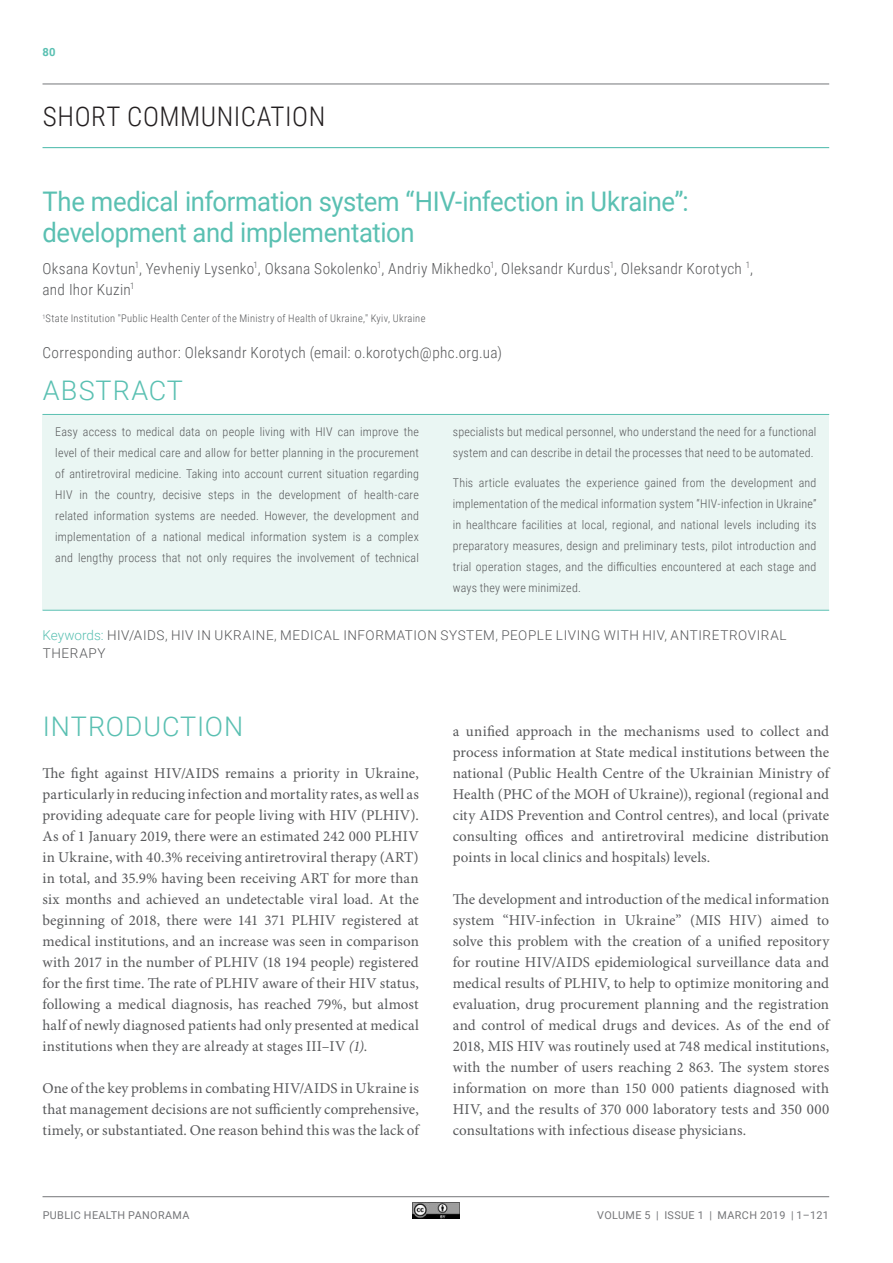
<style>
.page{position:relative;width:893px;height:1263px;background:#fff}
.page>*{position:absolute;margin:0;border:0;box-sizing:border-box;transform-origin:0 0}
.HEAD_B_variable{font:27px/31.5px "Roboto";letter-spacing:-.015em;color:#5ac0b2;scale:.95 1}
.HEAD_B{font:300 27px "Roboto";letter-spacing:.03em;color:#5ac0b2}
.HEAD_A{font:300 27px "Roboto Condensed";letter-spacing:.02em;color:#231f20}
.Author{font:300 15.3px/21px "Roboto Condensed";letter-spacing:.02em;color:#57585a}
.BODY_TEXT{font:15px/21px "Minion Pro";letter-spacing:.005em;color:#57585a;text-align:justify}
.KEYWORDS{font:300 13.5px/18px "Roboto";letter-spacing:.04em;color:#57585a}
.ABSTRACT{font:300 12px/21px "Roboto Condensed";letter-spacing:.015em;color:#57585a;text-align:justify}
.t1{font:700 11.25px "Roboto";color:#5ac0b2}
.t2{font:10.8px "Roboto";letter-spacing:.035em;color:#757679}
.Footnote_author{font:300 10.5px "Roboto Condensed";letter-spacing:.03em;color:#57585a}
.s1{color:#5ac0b2}
.s2{font-style:italic}
</style>
<div class="page">
<hr style="left:43px;top:84px;width:786px;height:1px;background:#757679">
<hr style="left:43px;top:1196px;width:786px;height:1px;background:#757679">
<img style="left:413px;top:1202px;width:46px;height:16px">
<hr style="left:43px;top:147px;width:786px;height:1px;background:#5ac0b2">
<div style="left:43px;top:414px;width:786px;height:196px;background:#eaf6f3"></div>
<hr style="left:43px;top:414px;width:786px;height:1px;background:#5ac0b2">
<hr style="left:43px;top:610px;width:786px;height:1px;background:#5ac0b2">
<p class="t1" style="left:43px;top:44px;width:15px">80</p>
<p class="HEAD_A" style="left:43px;top:97px;width:284px">SHORT COMMUNICATION</p>
<p class="HEAD_B_variable" style="left:43px;top:184px;width:682px">The medical information system “HIV-infection in Ukraine”: development and implementation</p>
<p class="Author" style="left:43px;top:257px;width:712px">Oksana Kovtun<sup>1</sup>, Yevheniy Lysenko<sup>1</sup>, Oksana Sokolenko<sup>1</sup>, Andriy Mikhedko<sup>1</sup>, Oleksandr Kurdus<sup>1</sup>, Oleksandr Korotych <sup>1</sup>, and Ihor Kuzin<sup>1</sup></p>
<p class="Footnote_author" style="left:43px;top:311px;width:384px"><sup>1</sup>State Institution "Public Health Center of the Ministry of Health of Ukraine," Kyiv, Ukraine</p>
<p class="Author" style="left:43px;top:341px;width:461px">Corresponding author: Oleksandr Korotych (email: o.korotych@phc.org.ua)</p>
<p class="HEAD_B" style="left:43px;top:371px;width:142px">ABSTRACT</p>
<p class="ABSTRACT" style="left:55px;top:421px;width:365px">Easy access to medical data on people living with HIV can improve the level of their medical care and allow for better planning in the procurement of antiretroviral medicine. Taking into account current situation regarding HIV in the country, decisive steps in the development of health-care related information systems are needed. However, the development and implementation of a national medical information system is a complex and lengthy process that not only requires the involvement of technical</p>
<p class="ABSTRACT" style="left:453px;top:421px;width:365px">specialists but medical personnel, who understand the need for a functional system and can describe in detail the processes that need to be automated.</p>
<p class="ABSTRACT" style="left:453px;top:471px;width:365px">This article evaluates the experience gained from the development and implementation of the medical information system “HIV-infection in Ukraine” in healthcare facilities at local, regional, and national levels including its preparatory measures, design and preliminary tests, pilot introduction and trial operation stages, and the difficulties encountered at each stage and ways they were minimized.</p>
<p class="KEYWORDS" style="left:43px;top:625px;width:746px"><span class="s1">Keywords:</span> HIV/AIDS, HIV IN UKRAINE, MEDICAL INFORMATION SYSTEM, PEOPLE LIVING WITH HIV, ANTIRETROVIRAL<br>THERAPY</p>
<p class="HEAD_B" style="left:43px;top:707px;width:202px">INTRODUCTION</p>
<p class="BODY_TEXT" style="left:43px;top:763px;width:378px">The fight against HIV/AIDS remains a priority in Ukraine, particularly in reducing infection and mortality rates, as well as providing adequate care for people living with HIV (PLHIV).<br>As of 1 January 2019, there were an estimated 242 000 PLHIV in Ukraine, with 40.3% receiving antiretroviral therapy (ART) in total, and 35.9% having been receiving ART for more than six months and achieved an undetectable viral load. At the beginning of 2018, there were 141 371 PLHIV registered at medical institutions, and an increase was seen in comparison with 2017 in the number of PLHIV (18 194 people) registered for the first time. The rate of PLHIV aware of their HIV status, following a medical diagnosis, has reached 79%, but almost half of newly diagnosed patients had only presented at medical institutions when they are already at stages III–IV <span class="s2">(1)</span>.</p>
<p class="BODY_TEXT" style="left:43px;top:1078px;width:378px">One of the key problems in combating HIV/AIDS in Ukraine is that management decisions are not sufficiently comprehensive, timely, or substantiated. One reason behind this was the lack of</p>
<p class="BODY_TEXT" style="left:453px;top:721px;width:378px">a unified approach in the mechanisms used to collect and process information at State medical institutions between the national (Public Health Centre of the Ukrainian Ministry of Health (PHC of the MOH of Ukraine)), regional (regional and city AIDS Prevention and Control centres), and local (private consulting offices and antiretroviral medicine distribution points in local clinics and hospitals) levels.</p>
<p class="BODY_TEXT" style="left:453px;top:889px;width:378px">The development and introduction of the medical information system “HIV-infection in Ukraine” (MIS HIV) aimed to solve this problem with the creation of a unified repository for routine HIV/AIDS epidemiological surveillance data and medical results of PLHIV, to help to optimize monitoring and evaluation, drug procurement planning and the registration and control of medical drugs and devices. As of the end of 2018, MIS HIV was routinely used at 748 medical institutions, with the number of users reaching 2 863. The system stores information on more than 150 000 patients diagnosed with HIV, and the results of 370 000 laboratory tests and 350 000 consultations with infectious disease physicians.</p>
<p class="t2" style="left:43px;top:1207px;width:148px">PUBLIC HEALTH PANORAMA</p>
<p class="t2" style="left:597px;top:1207px;width:233px">VOLUME 5 | ISSUE 1 | MARCH 2019 | 1–121</p>
</div>
